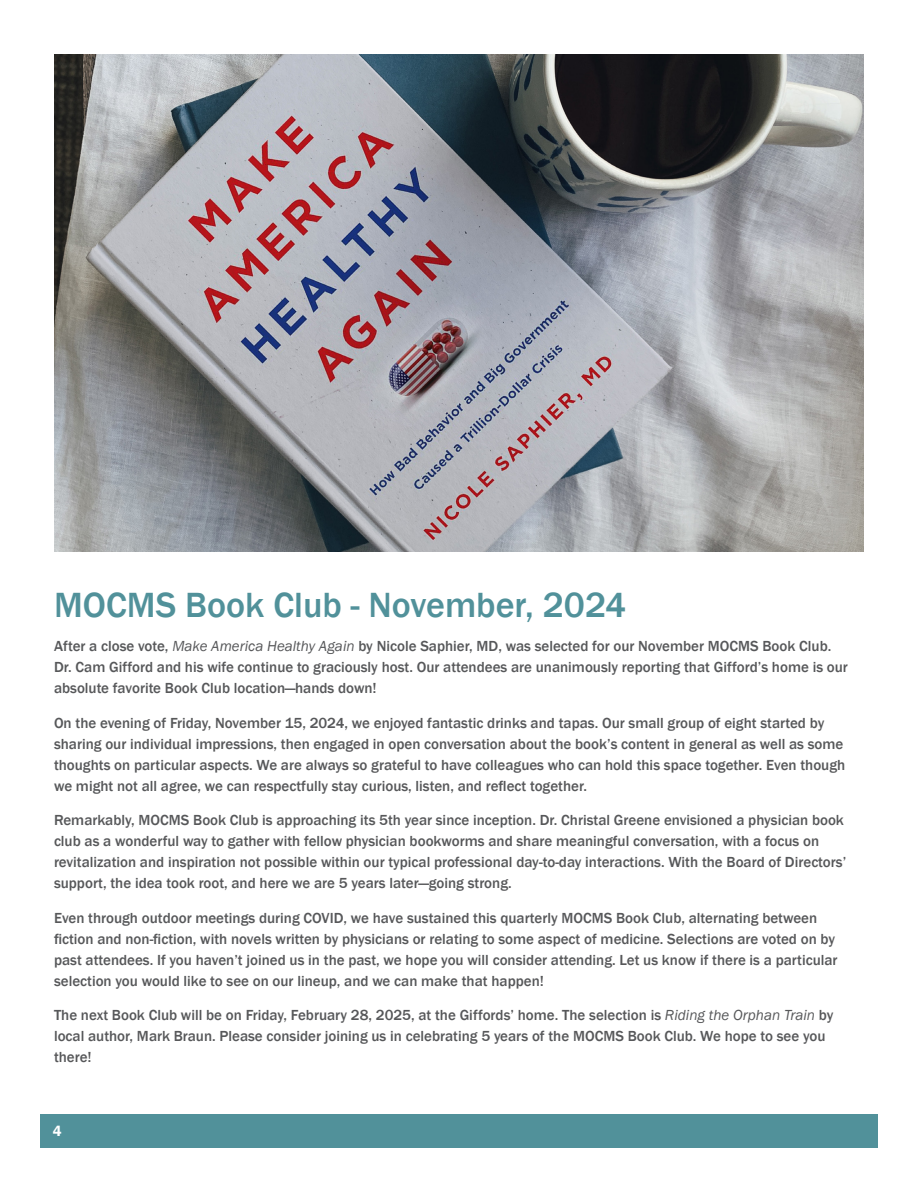
<style>
.page{position:relative;width:918px;height:1188px;background:#fff}
.page>*{position:absolute;margin:0;border:0;box-sizing:border-box;transform-origin:0 0}
.t1{font:500 36px "Franklin Gothic";color:#51919a}
.t2{font:500 15px/21px "Franklin Gothic";color:#57585a}
.t3{font:600 15px "Franklin Gothic";color:#fff}
.s1{font-weight:400;font-style:italic}
</style>
<div class="page">
<div style="left:40px;top:1114px;width:55px;height:34px;background:#51919a"></div>
<div style="left:95px;top:1114px;width:783px;height:34px;background:#51919a"></div>
<img style="left:54px;top:54px;width:810px;height:497px">
<p class="t1" style="left:54px;top:582px;width:574px">MOCMS Book Club - November, 2024</p>
<p class="t2" style="left:54px;top:636px;width:795px">After a close vote, <span class="s1">Make America Healthy Again</span> by Nicole Saphier, MD, was selected for our November MOCMS Book Club.<br>Dr. Cam Gifford and his wife continue to graciously host. Our attendees are unanimously reporting that Gifford’s home is our absolute favorite Book Club location—hands down!</p>
<p class="t2" style="left:54px;top:712px;width:793px">On the evening of Friday, November 15, 2024, we enjoyed fantastic drinks and tapas. Our small group of eight started by sharing our individual impressions, then engaged in open conversation about the book’s content in general as well as some thoughts on particular aspects. We are always so grateful to have colleagues who can hold this space together. Even though we might not all agree, we can respectfully stay curious, listen, and reflect together.</p>
<p class="t2" style="left:54px;top:810px;width:794px">Remarkably, MOCMS Book Club is approaching its 5th year since inception. Dr. Christal Greene envisioned a physician book club as a wonderful way to gather with fellow physician bookworms and share meaningful conversation, with a focus on revitalization and inspiration not possible within our typical professional day-to-day interactions. With the Board of Directors’ support, the idea took root, and here we are 5 years later—going strong.</p>
<p class="t2" style="left:54px;top:907px;width:785px">Even through outdoor meetings during COVID, we have sustained this quarterly MOCMS Book Club, alternating between fiction and non-fiction, with novels written by physicians or relating to some aspect of medicine. Selections are voted on by past attendees. If you haven’t joined us in the past, we hope you will consider attending. Let us know if there is a particular selection you would like to see on our lineup, and we can make that happen!</p>
<p class="t2" style="left:54px;top:1005px;width:781px">The next Book Club will be on Friday, February 28, 2025, at the Giffords’ home. The selection is <span class="s1">Riding the Orphan Train</span> by local author, Mark Braun. Please consider joining us in celebrating 5 years of the MOCMS Book Club. We hope to see you there!</p>
<p class="t3" style="left:53px;top:1122px;width:10px">4</p>
</div>
